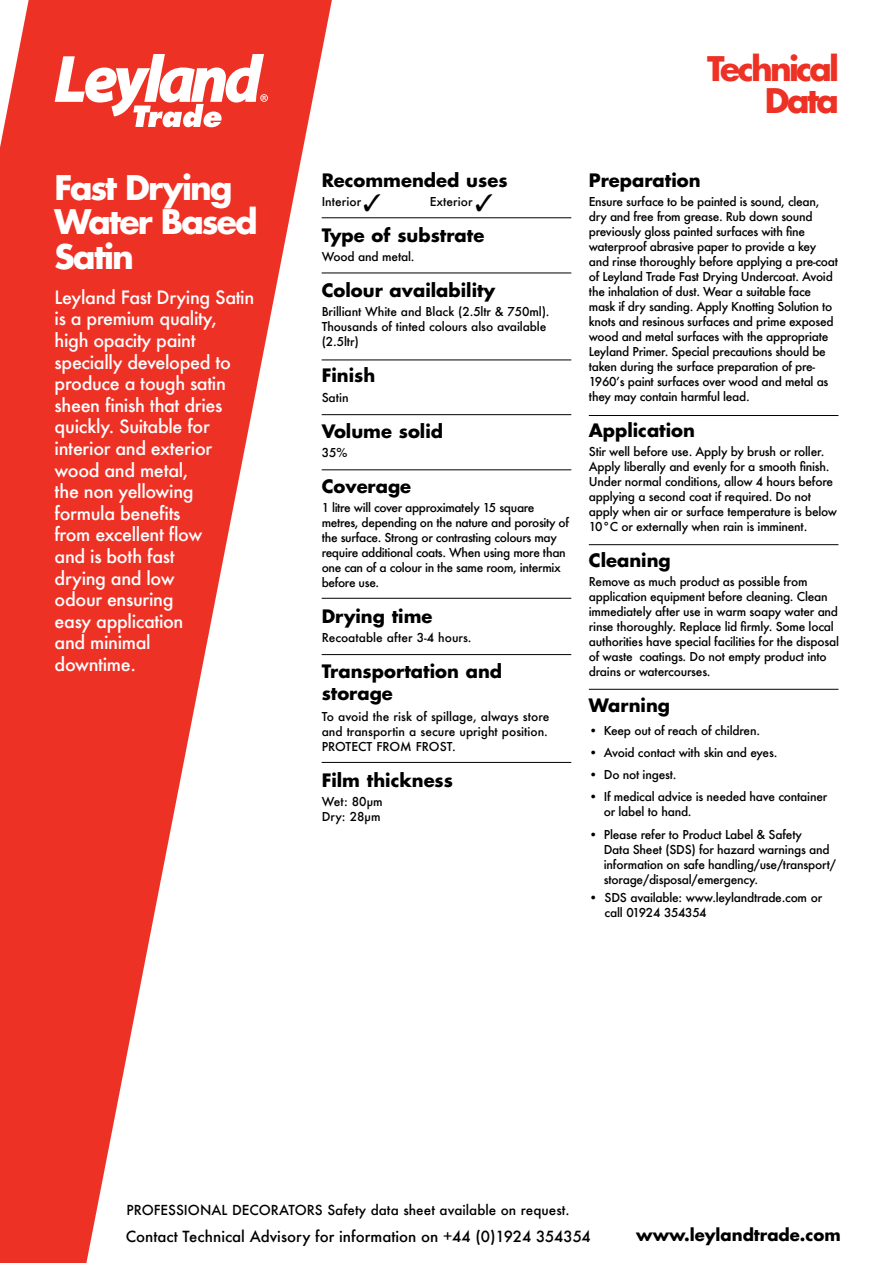
<style>
.page{position:relative;width:893px;height:1263px;background:#fff}
.page>*{position:absolute;margin:0;border:0;box-sizing:border-box;transform-origin:0 0}
.t1{font:700 33px/34.5px "Futura";letter-spacing:-.055em;color:#fff}
.t2{font:700 33px/31.5px "Futura";letter-spacing:-.085em;color:#ee3125;text-align:right}
.t3{font:500 18px/21.6px "Futura";letter-spacing:-.02em;color:#fff}
.t4{font:700 18px/21px "Futura";color:#000}
.t5{font:700 16.5px "Futura";color:#000}
.t6{font:500 15px "Futura";color:#000}
.t7{font:500 13.5px "Futura";color:#000}
.t8{font:500 12px/15px "Futura";letter-spacing:-.02em;color:#000}
.t9{font:500 12px/15px "Futura";color:#000}
</style>
<div class="page">
<svg style="left:0;top:0;width:340px;height:1263px;fill:#ee3125"></svg>
<svg style="left:55px;top:54px;width:213px;height:73px"></svg>
<hr style="left:322px;top:217px;width:249px;height:1px;background:#000">
<hr style="left:322px;top:273px;width:249px;height:1px;background:#000">
<hr style="left:322px;top:360px;width:249px;height:1px;background:#000">
<hr style="left:322px;top:414px;width:249px;height:1px;background:#000">
<hr style="left:322px;top:598px;width:249px;height:1px;background:#000">
<hr style="left:322px;top:654px;width:249px;height:1px;background:#000">
<hr style="left:589px;top:415px;width:249px;height:1px;background:#000">
<hr style="left:589px;top:544px;width:249px;height:1px;background:#000">
<hr style="left:322px;top:762px;width:249px;height:1px;background:#000">
<hr style="left:589px;top:689px;width:249px;height:1px;background:#000">
<hr style="left:322px;top:469px;width:249px;height:1px;background:#000">
<h1 class="t1" style="left:55px;top:170px;width:204px">Fast Drying<br>Water Based<br>Satin</h1>
<p class="t3" style="left:55px;top:286px;width:201px">Leyland Fast Drying Satin is a premium quality, high opacity paint specially developed to produce a tough satin sheen finish that dries quickly. Suitable for interior and exterior wood and metal,<br>the non yellowing formula benefits<br>from excellent flow<br>and is both fast<br>drying and low<br>odour ensuring<br>easy application<br>and minimal<br>downtime.</p>
<h1 class="t2" style="left:707px;top:53px;width:133px">Technical<br>Data</h1>
<h2 class="t4" style="left:322px;top:169px;width:187px">Recommended uses</h2>
<p class="t9" style="left:322px;top:194px;width:41px">Interior</p>
<p class="t9" style="left:430px;top:194px;width:44px">Exterior</p>
<h2 class="t4" style="left:322px;top:224px;width:164px">Type of substrate</h2>
<p class="t8" style="left:322px;top:249px;width:94px">Wood and metal.</p>
<h2 class="t4" style="left:322px;top:280px;width:175px">Colour availability</h2>
<p class="t8" style="left:322px;top:304px;width:229px">Brilliant White and Black (2.5ltr &amp; 750ml).<br>Thousands of tinted colours also available (2.5ltr)</p>
<h2 class="t4" style="left:322px;top:365px;width:55px">Finish</h2>
<p class="t8" style="left:322px;top:390px;width:29px">Satin</p>
<h2 class="t4" style="left:322px;top:420px;width:123px">Volume solid</h2>
<p class="t8" style="left:322px;top:445px;width:27px">35%</p>
<h2 class="t4" style="left:322px;top:475px;width:91px">Coverage</h2>
<p class="t8" style="left:322px;top:500px;width:249px">1 litre will cover approximately 15 square metres, depending on the nature and porosity of the surface. Strong or contrasting colours may require additional coats. When using more than one can of a colour in the same room, intermix before use.</p>
<h2 class="t4" style="left:322px;top:606px;width:112px">Drying time</h2>
<p class="t9" style="left:322px;top:630px;width:151px">Recoatable after 3-4 hours.</p>
<h2 class="t4" style="left:322px;top:661px;width:182px">Transportation and storage</h2>
<p class="t8" style="left:322px;top:708px;width:229px;text-align:justify">To avoid the risk of spillage, always store and transportin a secure upright position.<br>PROTECT FROM FROST.</p>
<h2 class="t4" style="left:322px;top:769px;width:133px">Film thickness</h2>
<p class="t9" style="left:322px;top:794px;width:63px">Wet: 80µm<br>Dry: 28µm</p>
<h2 class="t4" style="left:589px;top:169px;width:113px">Preparation</h2>
<p class="t8" style="left:589px;top:194px;width:251px">Ensure surface to be painted is sound, clean, dry and free from grease. Rub down sound previously gloss painted surfaces with fine waterproof abrasive paper to provide a key and rinse thoroughly before applying a pre-coat of Leyland Trade Fast Drying Undercoat. Avoid the inhalation of dust. Wear a suitable face mask if dry sanding. Apply Knotting Solution to knots and resinous surfaces and prime exposed wood and metal surfaces with the appropriate Leyland Primer. Special precautions should be taken during the surface preparation of pre-1960’s paint surfaces over wood and metal as they may contain harmful lead.</p>
<h2 class="t4" style="left:589px;top:419px;width:108px">Application</h2>
<p class="t8" style="left:589px;top:444px;width:250px">Stir well before use. Apply by brush or roller.<br>Apply liberally and evenly for a smooth finish.<br>Under normal conditions, allow 4 hours before applying a second coat if required. Do not apply when air or surface temperature is below 10°C or externally when rain is imminent.</p>
<h2 class="t4" style="left:589px;top:550px;width:83px">Cleaning</h2>
<p class="t8" style="left:589px;top:574px;width:252px">Remove as much product as possible from application equipment before cleaning. Clean immediately after use in warm soapy water and rinse thoroughly. Replace lid firmly. Some local authorities have special facilities for the disposal of waste coatings. Do not empty product into drains or watercourses.</p>
<h2 class="t4" style="left:589px;top:695px;width:83px">Warning</h2>
<p class="t8" style="left:589px;top:722px;width:173px">• Keep out of reach of children.</p>
<p class="t8" style="left:589px;top:745px;width:190px">• Avoid contact with skin and eyes.</p>
<p class="t8" style="left:589px;top:767px;width:89px">• Do not ingest.</p>
<p class="t8" style="left:604px;top:789px;width:225px;text-indent:-15px">• If medical advice is needed have container or label to hand.</p>
<p class="t8" style="left:604px;top:826px;width:234px;text-indent:-15px">• Please refer to Product Label &amp; Safety<br>Data Sheet (SDS) for hazard warnings and information on safe handling/use/transport/ storage/disposal/emergency.</p>
<p class="t8" style="left:605px;top:889px;width:219px;text-indent:-16px">• SDS available: www.leylandtrade.com or call 01924 354354</p>
<p class="t7" style="left:126px;top:1201px;width:445px">PROFESSIONAL DECORATORS Safety data sheet available on request.</p>
<p class="t6" style="left:126px;top:1226px;width:467px">Contact Technical Advisory for information on +44 (0)1924 354354</p>
<h3 class="t5" style="left:636px;top:1224px;width:206px">www.leylandtrade.com</h3>
</div>
